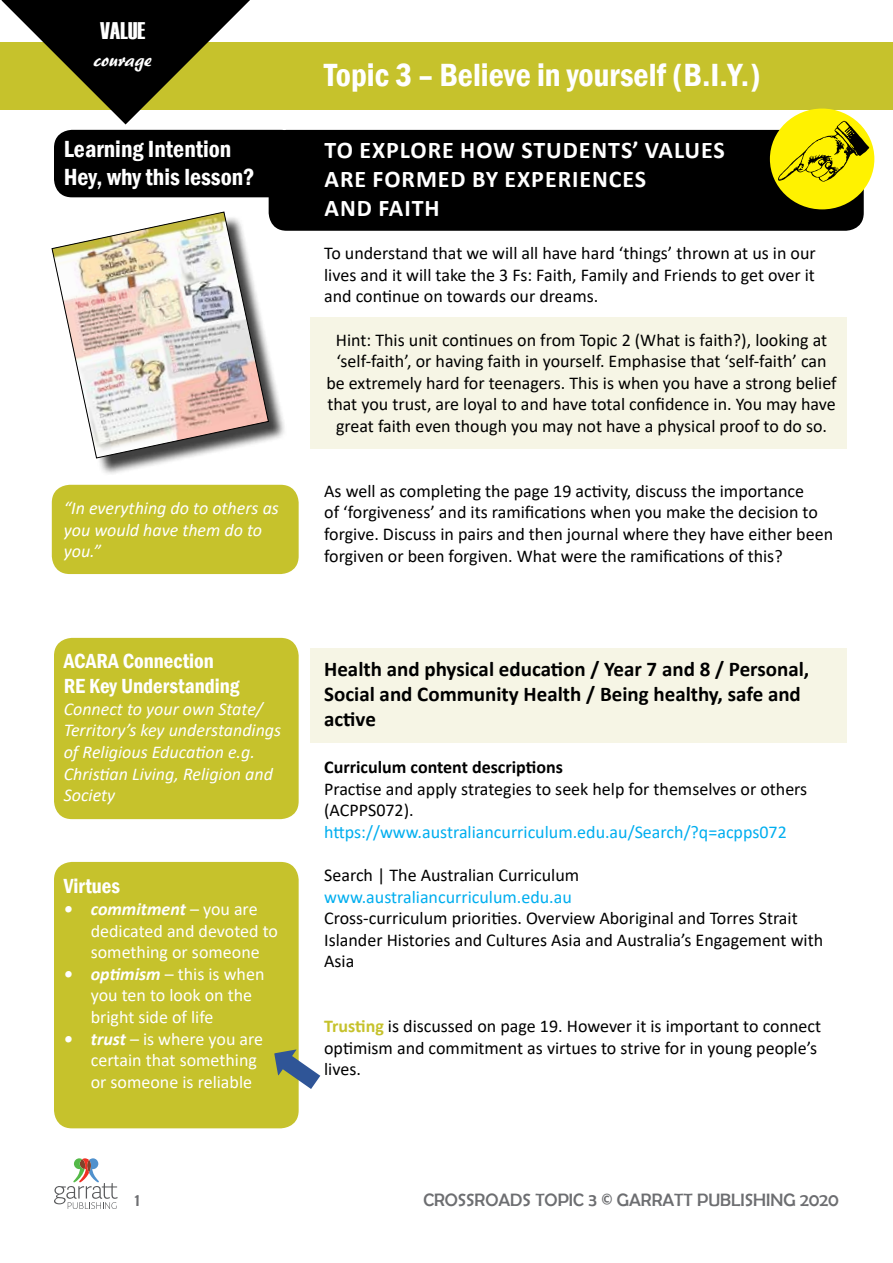
<style>
.page{position:relative;width:893px;height:1263px;background:#fff}
.page>*{position:absolute;margin:0;border:0;box-sizing:border-box;transform-origin:0 0}
.t1{font:600 condensed 33px "Franklin Gothic";color:#fff}
.t2{font:700 24px/28.8px "Calibri";letter-spacing:.04em;color:#fff}
.t3{font:600 condensed 24px/28.8px "Franklin Gothic";color:#fff}
.t4{font:24px "Haettenschweiler";color:#fff}
.t5{font:700 21px/25.2px "Calibri";color:#000}
.t6{font:600 condensed 21px/25.2px "Franklin Gothic";color:#fff}
.t7{font:21px "ARBERKLEY";color:#fff}
.t8{font:18px/21.6px "Calibri";color:#000}
.t9{font:18px/21.6px "Calibri";color:#fff}
.t10{font:italic 18px/21.6px "Calibri";color:#fff}
.t11{font:18px "Calibri";color:#00aeef}
.t12{font:18px "Berlin Sans FB";color:#6d6e71}
.t13{font:700 18px "Calibri";color:#000}
.s1{font-weight:700;font-style:italic}
.s2{font-weight:700;color:#c6c22c}
</style>
<div class="page">
<svg style="left:54px;top:1158px;width:64px;height:51px"></svg>
<div style="left:269px;top:130px;width:595px;height:101px;background:#000;border-radius:18px"></div>
<div style="left:310px;top:648px;width:537px;height:95px;background:#f6f5e5"></div>
<div style="left:0;top:43px;width:893px;height:67px;background:#c6c22c"></div>
<div style="left:310px;top:317px;width:537px;height:132px;background:#f6f5e5"></div>
<div style="left:54px;top:130px;width:245px;height:67px;background:#000;border-radius:18px"></div>
<div style="left:52px;top:485px;width:247px;height:89px;background:#c6c22c;border-radius:18px"></div>
<div style="left:54px;top:862px;width:245px;height:266px;background:#c6c22c;border-radius:18px"></div>
<div style="left:54px;top:638px;width:245px;height:181px;background:#c6c22c;border-radius:18px"></div>
<div style="left:55px;top:215px;width:232px;height:261px;background:#000;opacity:.75"></div>
<img style="left:52px;top:212px;width:217px;height:246px">
<div style="left:770px;top:109px;width:104px;height:100px;background:#fff200;border-radius:50%"></div>
<svg style="left:777px;top:108px;width:98px;height:106px"></svg>
<svg style="left:1px;top:0;width:249px;height:124px"></svg>
<svg style="left:274px;top:1040px;width:47px;height:55px"></svg>
<h2 class="t4" style="left:100px;top:15px;width:47px">VALUE</h2>
<p class="t7" style="left:93px;top:47px;width:60px">courage</p>
<h1 class="t1" style="left:324px;top:53px;width:438px">Topic 3 – Believe in yourself (B.I.Y.)</h1>
<h2 class="t3" style="left:64px;top:134px;width:192px">Learning Intention<br>Hey, why this lesson?</h2>
<h2 class="t2" style="left:325px;top:136px;width:402px">TO EXPLORE HOW STUDENTS’ VALUES<br>ARE FORMED BY EXPERIENCES<br>AND FAITH</h2>
<p class="t8" style="left:324px;top:242px;width:493px;text-align:justify">To understand that we will all have hard ‘things’ thrown at us in our lives and it will take the 3 Fs: Faith, Family and Friends to get over it and continue on towards our dreams.</p>
<p class="t8" style="left:326px;top:328px;width:512px;text-align:center">Hint: This unit continues on from Topic 2 (What is faith?), looking at ‘self-faith’, or having faith in yourself. Emphasise that ‘self-faith’ can be extremely hard for teenagers. This is when you have a strong belief that you trust, are loyal to and have total confidence in. You may have great faith even though you may not have a physical proof to do so.</p>
<p class="t10" style="left:64px;top:497px;width:217px">“In everything do to others as you would have them do to you.”</p>
<p class="t6" style="left:64px;top:648px;width:177px">ACARA Connection<br>RE Key Understanding</p>
<p class="t10" style="left:64px;top:697px;width:219px">Connect to your own State/<br>Territory’s key understandings of Religious Education e.g.<br>Christian Living, Religion and<br>Society</p>
<p class="t6" style="left:64px;top:873px;width:58px">Virtues</p>
<p class="t9" style="left:91px;top:898px;width:189px;text-indent:-27px"><span class="s1">• commitment</span> – you are dedicated and devoted to something or someone</p>
<p class="t9" style="left:91px;top:962px;width:175px;text-indent:-27px"><span class="s1">• optimism</span> – this is when you ten to look on the bright side of life</p>
<p class="t9" style="left:91px;top:1027px;width:174px;text-indent:-27px"><span class="s1">• trust</span> – is where you are certain that something or someone is reliable</p>
<p class="t8" style="left:324px;top:479px;width:510px">As well as completing the page 19 activity, discuss the importance<br>of ‘forgiveness’ and its ramifications when you make the decision to forgive. Discuss in pairs and then journal where they have either been forgiven or been forgiven. What were the ramifications of this?</p>
<p class="t5" style="left:324px;top:656px;width:487px">Health and physical education / Year 7 and 8 / Personal,<br>Social and Community Health / Being healthy, safe and active</p>
<p class="t13" style="left:324px;top:754px;width:240px">Curriculum content descriptions</p>
<p class="t8" style="left:324px;top:777px;width:485px">Practise and apply strategies to seek help for themselves or others (ACPPS072).</p>
<p class="t11" style="left:324px;top:819px;width:464px">https://www.australiancurriculum.edu.au/Search/?q=acpps072</p>
<p class="t8" style="left:324px;top:864px;width:257px">Search | The Australian Curriculum</p>
<p class="t11" style="left:324px;top:884px;width:249px">www.australiancurriculum.edu.au</p>
<p class="t8" style="left:324px;top:907px;width:500px">Cross-curriculum priorities. Overview Aboriginal and Torres Strait<br>Islander Histories and Cultures Asia and Australia’s Engagement with<br>Asia</p>
<p class="t8" style="left:324px;top:1015px;width:498px"><span class="s2">Trusting</span> is discussed on page 19. However it is important to connect optimism and commitment as virtues to strive for in young people’s lives.</p>
<p class="t12" style="left:135px;top:1190px;width:7px">1</p>
<p class="t12" style="left:423px;top:1190px;width:417px">CROSSROADS TOPIC 3 © GARRATT PUBLISHING 2020</p>
</div>
